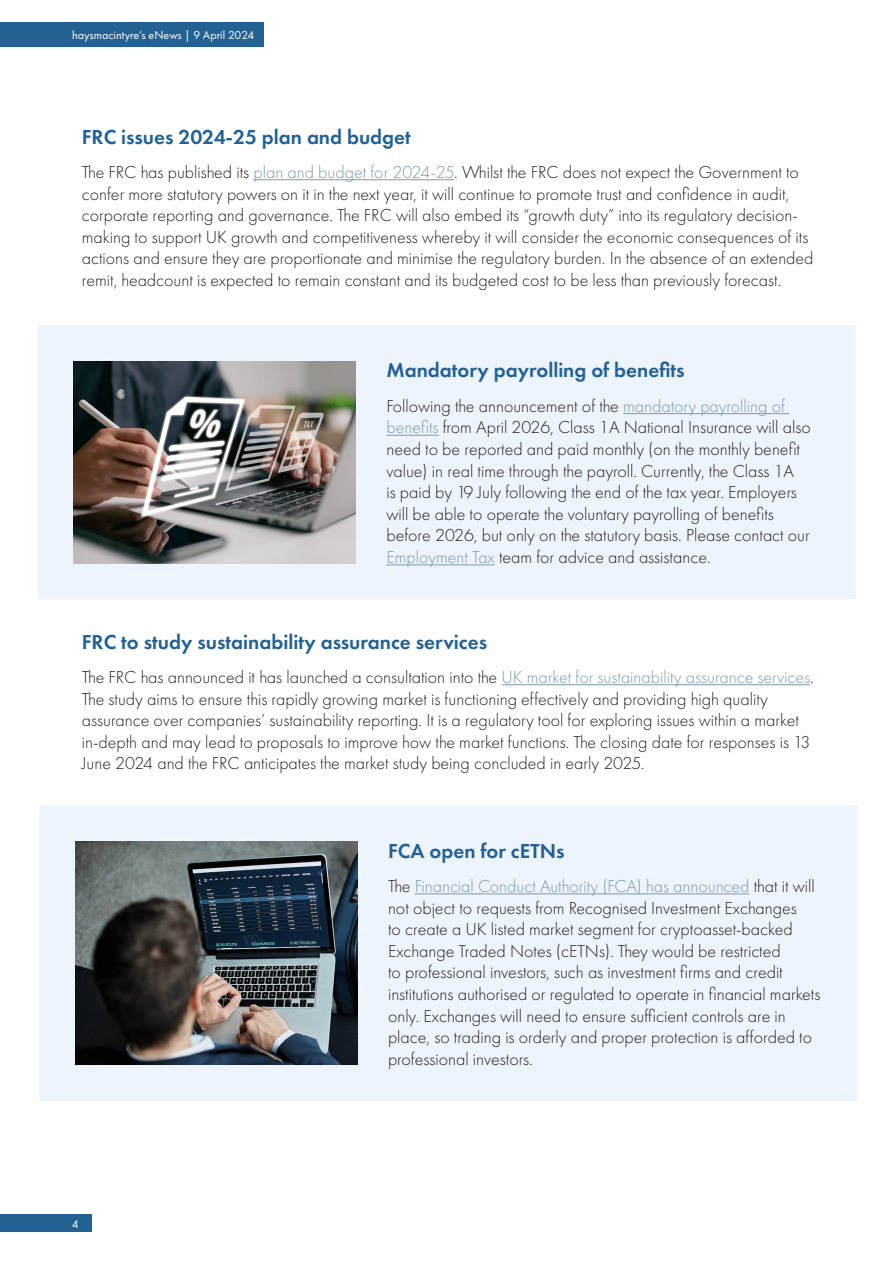
<style>
.page{position:relative;width:893px;height:1263px;background:#fff}
.page>*{position:absolute;margin:0;border:0;box-sizing:border-box;transform-origin:0 0}
.Article_title{font:600 21px "Futura PT";color:#236192}
.Body_copy{font:300 18px/21.6px "Futura PT";color:#231f20}
.t1{font:12px "Futura PT";color:#fff}
.s1{color:#7a99ac}
</style>
<div class="page">
<div style="left:0;top:23px;width:264px;height:24px;background:#236192"></div>
<div style="left:0;top:1215px;width:91px;height:17px;background:#236192"></div>
<hr style="left:253px;top:179px;width:201px;height:1px;background:#7a99ac">
<div style="left:38px;top:325px;width:818px;height:274px;background:#eef4fb"></div>
<img style="left:74px;top:361px;width:282px;height:202px">
<hr style="left:623px;top:413px;width:166px;height:1px;background:#7a99ac">
<hr style="left:386px;top:435px;width:52px;height:1px;background:#7a99ac">
<hr style="left:386px;top:564px;width:109px;height:1px;background:#7a99ac">
<hr style="left:501px;top:684px;width:309px;height:1px;background:#7a99ac">
<div style="left:39px;top:806px;width:818px;height:295px;background:#eef4fb"></div>
<img style="left:75px;top:842px;width:282px;height:223px">
<hr style="left:415px;top:893px;width:335px;height:1px;background:#7a99ac">
<p class="t1" style="left:72px;top:28px;width:184px">haysmacintyre’s eNews | 9 April 2024</p>
<p class="Article_title" style="left:82px;top:123px;width:330px">FRC issues 2024-25 plan and budget</p>
<p class="Body_copy" style="left:82px;top:161px;width:733px">The FRC has published its <span class="s1">plan and budget for 2024-25</span>. Whilst the FRC does not expect the Government to confer more statutory powers on it in the next year, it will continue to promote trust and confidence in audit, corporate reporting and governance. The FRC will also embed its “growth duty” into its regulatory decision&shy;making to support UK growth and competitiveness whereby it will consider the economic consequences of its actions and ensure they are proportionate and minimise the regulatory burden. In the absence of an extended remit, headcount is expected to remain constant and its budgeted cost to be less than previously forecast.</p>
<p class="Article_title" style="left:386px;top:357px;width:300px">Mandatory payrolling of benefits</p>
<p class="Body_copy" style="left:386px;top:395px;width:426px">Following the announcement of the <span class="s1">mandatory payrolling of benefits</span> from April 2026, Class 1A National Insurance will also need to be reported and paid monthly (on the monthly benefit value) in real time through the payroll. Currently, the Class 1A<br>is paid by 19 July following the end of the tax year. Employers will be able to operate the voluntary payrolling of benefits before 2026, but only on the statutory basis. Please contact our <span class="s1">Employment Tax</span> team for advice and assistance.</p>
<p class="Article_title" style="left:82px;top:628px;width:407px">FRC to study sustainability assurance services</p>
<p class="Body_copy" style="left:82px;top:666px;width:733px">The FRC has announced it has launched a consultation into the <span class="s1">UK market for sustainability assurance services</span>.<br>The study aims to ensure this rapidly growing market is functioning effectively and providing high quality assurance over companies’ sustainability reporting. It is a regulatory tool for exploring issues within a market in-depth and may lead to proposals to improve how the market functions. The closing date for responses is 13<br>June 2024 and the FRC anticipates the market study being concluded in early 2025.</p>
<p class="t1" style="left:72px;top:1217px;width:8px">4</p>
<p class="Article_title" style="left:388px;top:837px;width:178px">FCA open for cETNs</p>
<p class="Body_copy" style="left:388px;top:875px;width:434px">The <span class="s1">Financial Conduct Authority (FCA) has announced</span> that it will not object to requests from Recognised Investment Exchanges<br>to create a UK listed market segment for cryptoasset-backed Exchange Traded Notes (cETNs). They would be restricted<br>to professional investors, such as investment firms and credit institutions authorised or regulated to operate in financial markets only. Exchanges will need to ensure sufficient controls are in place, so trading is orderly and proper protection is afforded to professional investors.</p>
</div>
